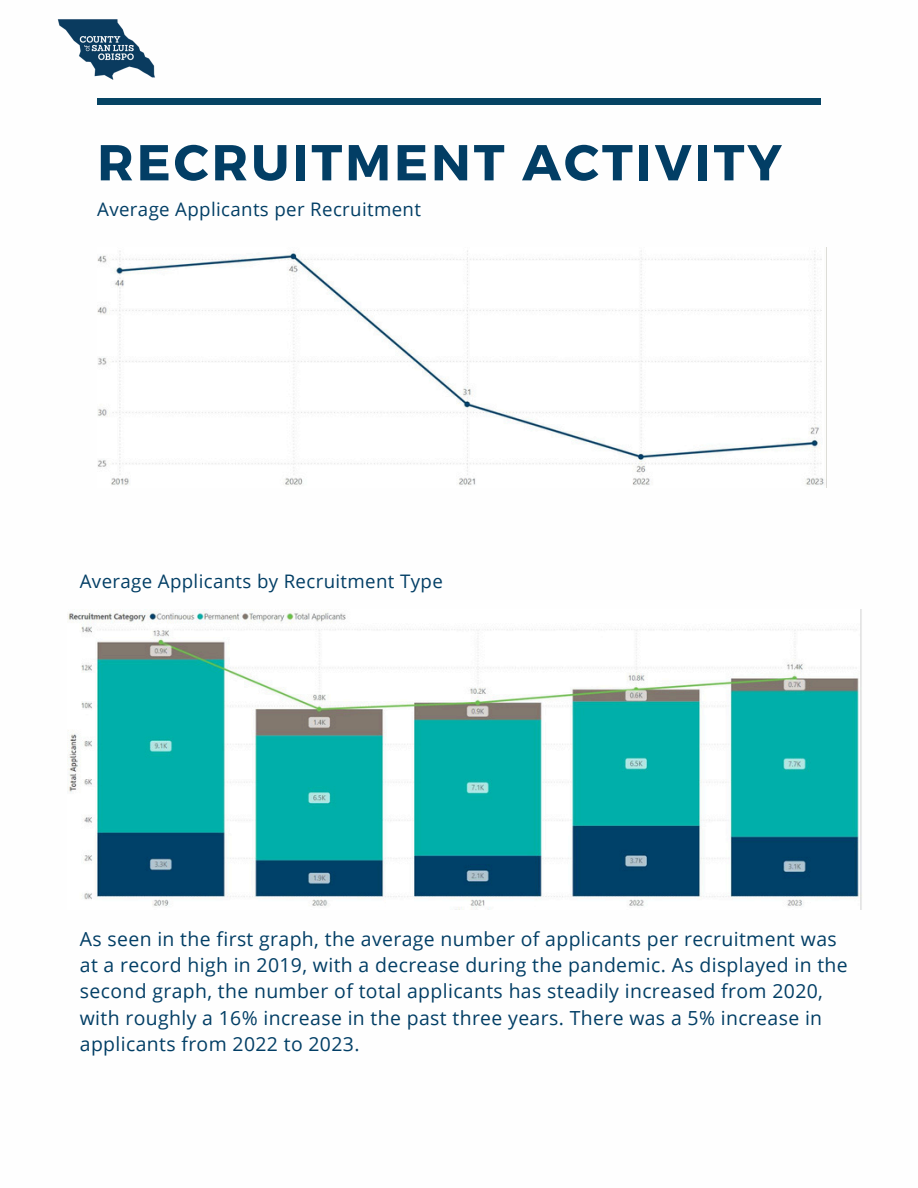
<style>
.page{position:relative;width:918px;height:1188px;background:#fff}
.page>*{position:absolute;margin:0;border:0;box-sizing:border-box;transform-origin:0 0}
.t1{font:700 50.4px "Montserrat";letter-spacing:.06em;color:#023e65}
.t2{font:19.35px/26.4px "Open Sans";letter-spacing:.02em;color:#023e65}
.t3{font:18.6px "Open Sans";letter-spacing:.02em;color:#023e65}
</style>
<div class="page">
<div style="left:97px;top:99px;width:724px;height:6px;background:#064464"></div>
<img style="left:57px;top:19px;width:116px;height:80px">
<img style="left:68px;top:609px;width:794px;height:301px">
<img style="left:97px;top:250px;width:727px;height:235px">
<h2 class="t1" style="left:97px;top:130px;width:686px">RECRUITMENT ACTIVITY</h2>
<h3 class="t3" style="left:97px;top:196px;width:325px">Average Applicants per Recruitment</h3>
<h3 class="t3" style="left:80px;top:568px;width:364px">Average Applicants by Recruitment Type</h3>
<p class="t2" style="left:80px;top:925px;width:769px">As seen in the first graph, the average number of applicants per recruitment was at a record high in 2019, with a decrease during the pandemic. As displayed in the second graph, the number of total applicants has steadily increased from 2020, with roughly a 16% increase in the past three years. There was a 5% increase in applicants from 2022 to 2023.</p>
</div>
